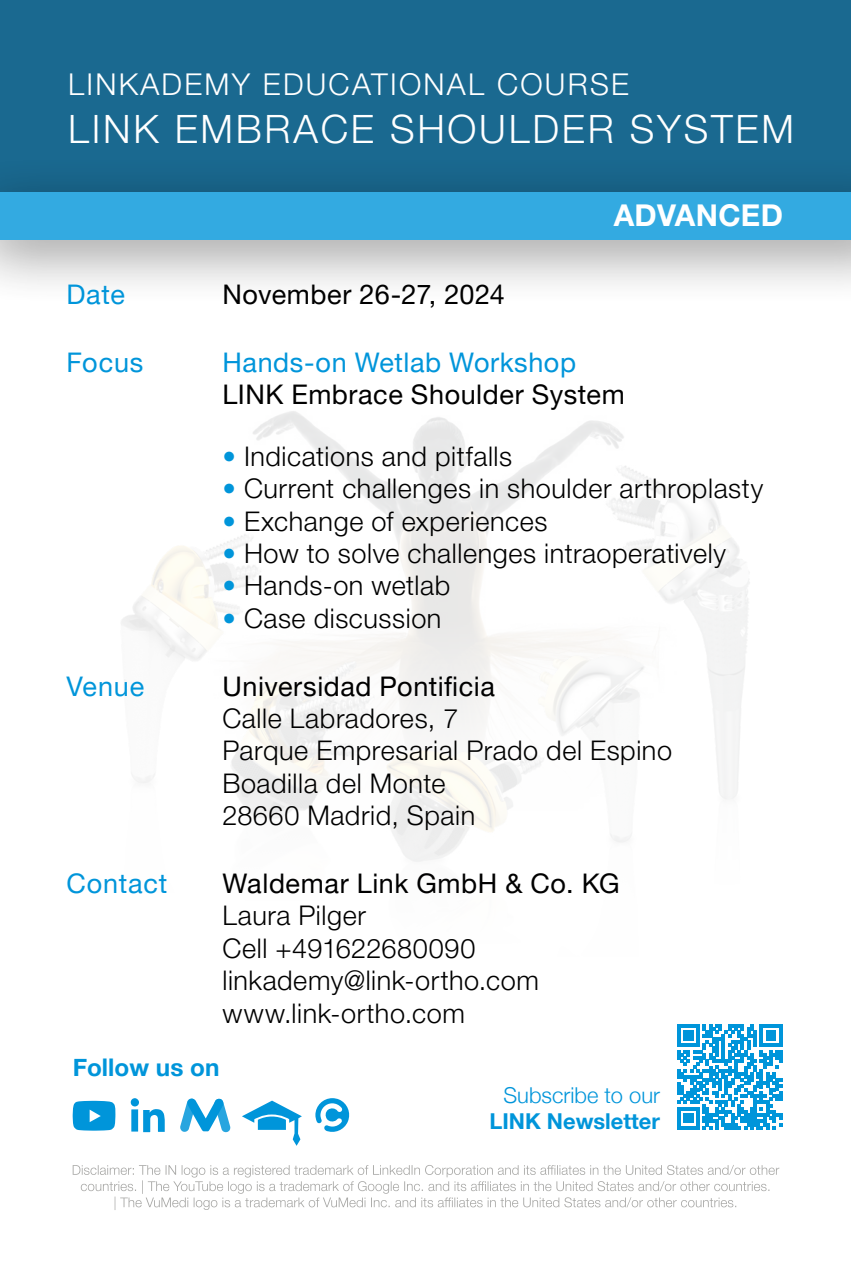
<style>
.page{position:relative;width:851px;height:1276px;background:#fff}
.page>*{position:absolute;margin:0;border:0;box-sizing:border-box;transform-origin:0 0}
.t1{font:300 39px "Helvetica Neue LT Pro";letter-spacing:.07em;color:#fff}
.t2{font:300 30px "Helvetica Neue LT Pro";letter-spacing:.075em;color:#fff}
.t3{font:700 30px "Helvetica Neue LT Pro";letter-spacing:.01em;color:#fff}
.t4{font:300 27px/32.4px "Helvetica Neue LT Pro";letter-spacing:.02em;color:#000}
.t5{font:27px "Helvetica Neue LT Pro";letter-spacing:.02em;color:#000}
.t6{font:27px "Helvetica Neue LT Pro";letter-spacing:.025em;color:#0095da}
.t7{font:700 24.3px "Helvetica Neue";color:#0095da}
.t8{font:300 21.9px "Helvetica Neue";color:#0095da}
.t9{font:700 21.9px "Helvetica Neue";color:#0095da}
.s1{color:#0095da}
</style>
<div class="page">
<div style="left:351px;top:641px;width:28px;height:117px;background:#f9f8f6"></div>
<img style="left:499px;top:641px;width:152px;height:188px">
<img style="left:361px;top:693px;width:191px;height:145px">
<div style="left:0;top:0;width:850px;height:192px;background:#1a6990"></div>
<div style="left:0;top:152px;width:850px;height:156px;background:#000;opacity:.5"></div>
<div style="left:0;top:192px;width:850px;height:48px;background:#33aae1"></div>
<svg style="left:73px;top:1165px;width:706px;height:45px"></svg>
<div style="left:131px;top:1098px;width:8px;height:8px;background:#0095da;border-radius:50%"></div>
<div style="left:131px;top:1109px;width:7px;height:22px;background:#0095da"></div>
<svg style="left:143px;top:1109px;width:22px;height:23px"></svg>
<svg style="left:180px;top:1098px;width:51px;height:34px"></svg>
<svg style="left:73px;top:1100px;width:43px;height:30px"></svg>
<svg style="left:242px;top:1100px;width:60px;height:45px"></svg>
<svg style="left:315px;top:1098px;width:35px;height:34px"></svg>
<svg style="left:677px;top:1024px;width:105px;height:105px"></svg>
<p class="t2" style="left:68px;top:66px;width:562px">LINKADEMY EDUCATIONAL COURSE</p>
<h1 class="t1" style="left:68px;top:105px;width:727px">LINK EMBRACE SHOULDER SYSTEM</h1>
<p class="t6" style="left:66px;top:278px;width:60px">Date</p>
<p class="t5" style="left:222px;top:278px;width:284px">November 26-27, 2024</p>
<p class="t3" style="left:613px;top:197px;width:171px">ADVANCED</p>
<p class="t6" style="left:66px;top:346px;width:79px">Focus</p>
<p class="t6" style="left:222px;top:346px;width:355px">Hands-on Wetlab Workshop</p>
<p class="t5" style="left:222px;top:378px;width:404px">LINK Embrace Shoulder System</p>
<p class="t4" style="left:222px;top:439px;width:291px"><span class="s1">•</span> Indications and pitfalls</p>
<p class="t4" style="left:222px;top:472px;width:542px"><span class="s1">•</span> Current challenges in shoulder arthroplasty</p>
<p class="t4" style="left:222px;top:504px;width:326px"><span class="s1">•</span> Exchange of experiences</p>
<p class="t4" style="left:222px;top:536px;width:505px"><span class="s1">•</span> How to solve challenges intraoperatively</p>
<p class="t4" style="left:222px;top:569px;width:229px"><span class="s1">•</span> Hands-on wetlab</p>
<p class="t4" style="left:222px;top:601px;width:220px"><span class="s1">•</span> Case discussion</p>
<p class="t6" style="left:66px;top:669px;width:79px">Venue</p>
<p class="t5" style="left:222px;top:669px;width:274px">Universidad Pontificia</p>
<p class="t4" style="left:222px;top:701px;width:451px">Calle Labradores, 7<br>Parque Empresarial Prado del Espino<br>Boadilla del Monte<br>28660 Madrid, Spain</p>
<p class="t6" style="left:66px;top:866px;width:103px">Contact</p>
<p class="t5" style="left:222px;top:866px;width:398px">Waldemar Link GmbH &amp; Co. KG</p>
<p class="t4" style="left:222px;top:899px;width:318px">Laura Pilger<br>Cell +491622680090 linkademy@link-ortho.com www.link-ortho.com</p>
<p class="t7" style="left:73px;top:1048px;width:148px">Follow us on</p>
<p class="t8" style="left:503px;top:1077px;width:158px">Subscribe to our</p>
<p class="t9" style="left:489px;top:1104px;width:172px">LINK Newsletter</p>
</div>
